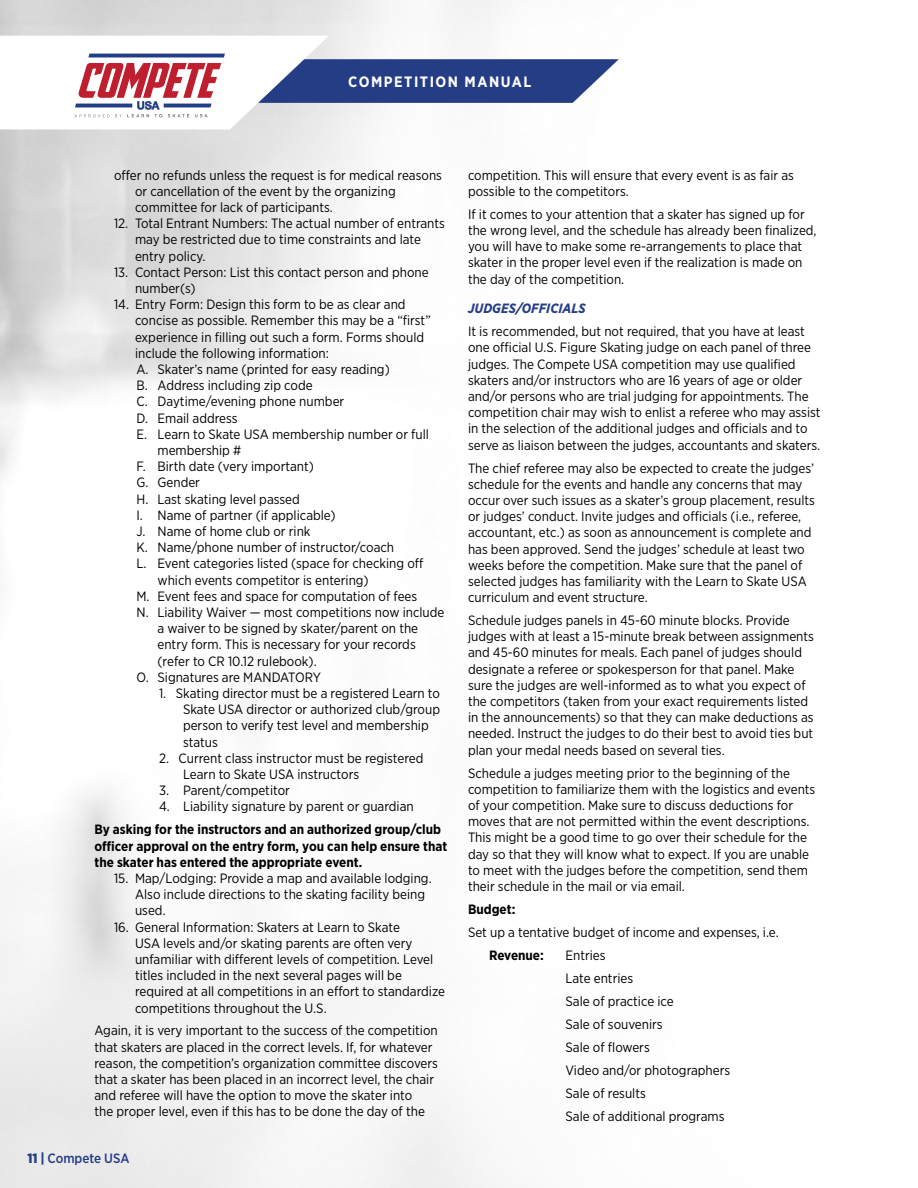
<style>
.page{position:relative;width:918px;height:1188px;background:#fff}
.page>*{position:absolute;margin:0;border:0;box-sizing:border-box;transform-origin:0 0}
.t1{font:700 15px "Gotham Narrow";letter-spacing:.1em;color:#fff}
.t2{font:13.5px/16.2px "Gotham Narrow";color:#000}
.t3{font:700 13.5px/16.2px "Gotham Narrow";color:#000}
.t4{font:italic 700 13.5px "Gotham Narrow";color:#243d84}
.t5{font:500 13.5px "Gotham Narrow";color:#243d84}
.s1{font-weight:900}
</style>
<div class="page">
<svg style="left:74px;top:36px;width:545px;height:93px"></svg>
<p class="t1" style="left:348px;top:72px;width:185px">COMPETITION MANUAL</p>
<p class="t2" style="left:135px;top:166px;width:309px;text-indent:-21px">offer no refunds unless the request is for medical reasons or cancellation of the event by the organizing committee for lack of participants.</p>
<p class="t2" style="left:135px;top:215px;width:311px;text-indent:-21px">12. Total Entrant Numbers: The actual number of entrants may be restricted due to time constraints and late entry policy.</p>
<p class="t2" style="left:135px;top:264px;width:295px;text-indent:-21px">13. Contact Person: List this contact person and phone number(s)</p>
<p class="t2" style="left:114px;top:296px;width:293px">14. Entry Form: Design this form to be as clear and</p>
<p class="t2" style="left:135px;top:312px;width:297px">concise as possible. Remember this may be a “first”</p>
<p class="t2" style="left:135px;top:328px;width:291px">experience in filling out such a form. Forms should</p>
<p class="t2" style="left:135px;top:345px;width:195px">include the following information:</p>
<p class="t2" style="left:137px;top:361px;width:255px">A. Skater’s name (printed for easy reading)</p>
<p class="t2" style="left:137px;top:377px;width:178px">B. Address including zip code</p>
<p class="t2" style="left:137px;top:393px;width:209px">C. Daytime/evening phone number</p>
<p class="t2" style="left:137px;top:409px;width:103px">D. Email address</p>
<p class="t2" style="left:137px;top:426px;width:294px">E. Learn to Skate USA membership number or full</p>
<p class="t2" style="left:158px;top:442px;width:85px">membership #</p>
<p class="t2" style="left:137px;top:458px;width:179px">F. Birth date (very important)</p>
<p class="t2" style="left:137px;top:474px;width:65px">G. Gender</p>
<p class="t2" style="left:137px;top:490px;width:165px">H. Last skating level passed</p>
<p class="t2" style="left:137px;top:507px;width:201px">I. Name of partner (if applicable)</p>
<p class="t2" style="left:137px;top:523px;width:176px">J. Name of home club or rink</p>
<p class="t2" style="left:137px;top:539px;width:259px">K. Name/phone number of instructor/coach</p>
<p class="t2" style="left:137px;top:555px;width:288px">L. Event categories listed (space for checking off</p>
<p class="t2" style="left:158px;top:571px;width:213px">which events competitor is entering)</p>
<p class="t2" style="left:137px;top:588px;width:282px">M. Event fees and space for computation of fees</p>
<p class="t2" style="left:137px;top:604px;width:309px">N. Liability Waiver — most competitions now include</p>
<p class="t2" style="left:158px;top:620px;width:262px">a waiver to be signed by skater/parent on the</p>
<p class="t2" style="left:158px;top:636px;width:260px">entry form. This is necessary for your records</p>
<p class="t2" style="left:158px;top:652px;width:161px">(refer to CR 10.12 rulebook).</p>
<p class="t2" style="left:137px;top:669px;width:186px">O. Signatures are MANDATORY</p>
<p class="t2" style="left:183px;top:685px;width:259px;text-indent:-24px">1. Skating director must be a registered Learn to Skate USA director or authorized club/group person to verify test level and membership status</p>
<p class="t2" style="left:183px;top:750px;width:242px;text-indent:-24px">2. Current class instructor must be registered<br>Learn to Skate USA instructors</p>
<p class="t2" style="left:159px;top:782px;width:132px">3. Parent/competitor</p>
<p class="t2" style="left:159px;top:798px;width:256px">4. Liability signature by parent or guardian</p>
<p class="t3" style="left:95px;top:821px;width:354px">By asking for the instructors and an authorized group/club officer approval on the entry form, you can help ensure that the skater has entered the appropriate event.</p>
<p class="t2" style="left:135px;top:870px;width:298px;text-indent:-21px">15. Map/Lodging: Provide a map and available lodging.<br>Also include directions to the skating facility being used.</p>
<p class="t2" style="left:135px;top:918px;width:312px;text-indent:-21px">16. General Information: Skaters at Learn to Skate<br>USA levels and/or skating parents are often very unfamiliar with different levels of competition. Level titles included in the next several pages will be required at all competitions in an effort to standardize competitions throughout the U.S.</p>
<p class="t2" style="left:95px;top:1022px;width:345px">Again, it is very important to the success of the competition that skaters are placed in the correct levels. If, for whatever reason, the competition’s organization committee discovers that a skater has been placed in an incorrect level, the chair and referee will have the option to move the skater into<br>the proper level, even if this has to be done the day of the</p>
<p class="t5" style="left:27px;top:1150px;width:104px"><span class="s1">11 |</span> Compete USA</p>
<p class="t2" style="left:468px;top:166px;width:328px">competition. This will ensure that every event is as fair as possible to the competitors.</p>
<p class="t2" style="left:468px;top:206px;width:350px">If it comes to your attention that a skater has signed up for the wrong level, and the schedule has already been finalized, you will have to make some re-arrangements to place that skater in the proper level even if the realization is made on the day of the competition.</p>
<p class="t4" style="left:468px;top:300px;width:119px">JUDGES/OFFICIALS</p>
<p class="t2" style="left:468px;top:323px;width:354px">It is recommended, but not required, that you have at least one official U.S. Figure Skating judge on each panel of three judges. The Compete USA competition may use qualified skaters and/or instructors who are 16 years of age or older and/or persons who are trial judging for appointments. The competition chair may wish to enlist a referee who may assist in the selection of the additional judges and officials and to serve as liaison between the judges, accountants and skaters.</p>
<p class="t2" style="left:468px;top:459px;width:348px">The chief referee may also be expected to create the judges’ schedule for the events and handle any concerns that may occur over such issues as a skater’s group placement, results or judges’ conduct. Invite judges and officials (i.e., referee, accountant, etc.) as soon as announcement is complete and has been approved. Send the judges’ schedule at least two weeks before the competition. Make sure that the panel of selected judges has familiarity with the Learn to Skate USA curriculum and event structure.</p>
<p class="t2" style="left:468px;top:612px;width:348px">Schedule judges panels in 45-60 minute blocks. Provide judges with at least a 15-minute break between assignments and 45-60 minutes for meals. Each panel of judges should designate a referee or spokesperson for that panel. Make sure the judges are well-informed as to what you expect of the competitors (taken from your exact requirements listed in the announcements) so that they can make deductions as needed. Instruct the judges to do their best to avoid ties but plan your medal needs based on several ties.</p>
<p class="t2" style="left:468px;top:764px;width:349px">Schedule a judges meeting prior to the beginning of the competition to familiarize them with the logistics and events of your competition. Make sure to discuss deductions for moves that are not permitted within the event descriptions.<br>This might be a good time to go over their schedule for the day so that they will know what to expect. If you are unable to meet with the judges before the competition, send them their schedule in the mail or via email.</p>
<p class="t3" style="left:468px;top:901px;width:49px">Budget:</p>
<p class="t2" style="left:468px;top:924px;width:312px">Set up a tentative budget of income and expenses, i.e.</p>
<p class="t3" style="left:489px;top:947px;width:56px">Revenue:</p>
<p class="t2" style="left:566px;top:943px;width:166px;line-height:23px">Entries<br>Late entries<br>Sale of practice ice<br>Sale of souvenirs<br>Sale of flowers<br>Video and/or photographers<br>Sale of results<br>Sale of additional programs</p>
</div>
